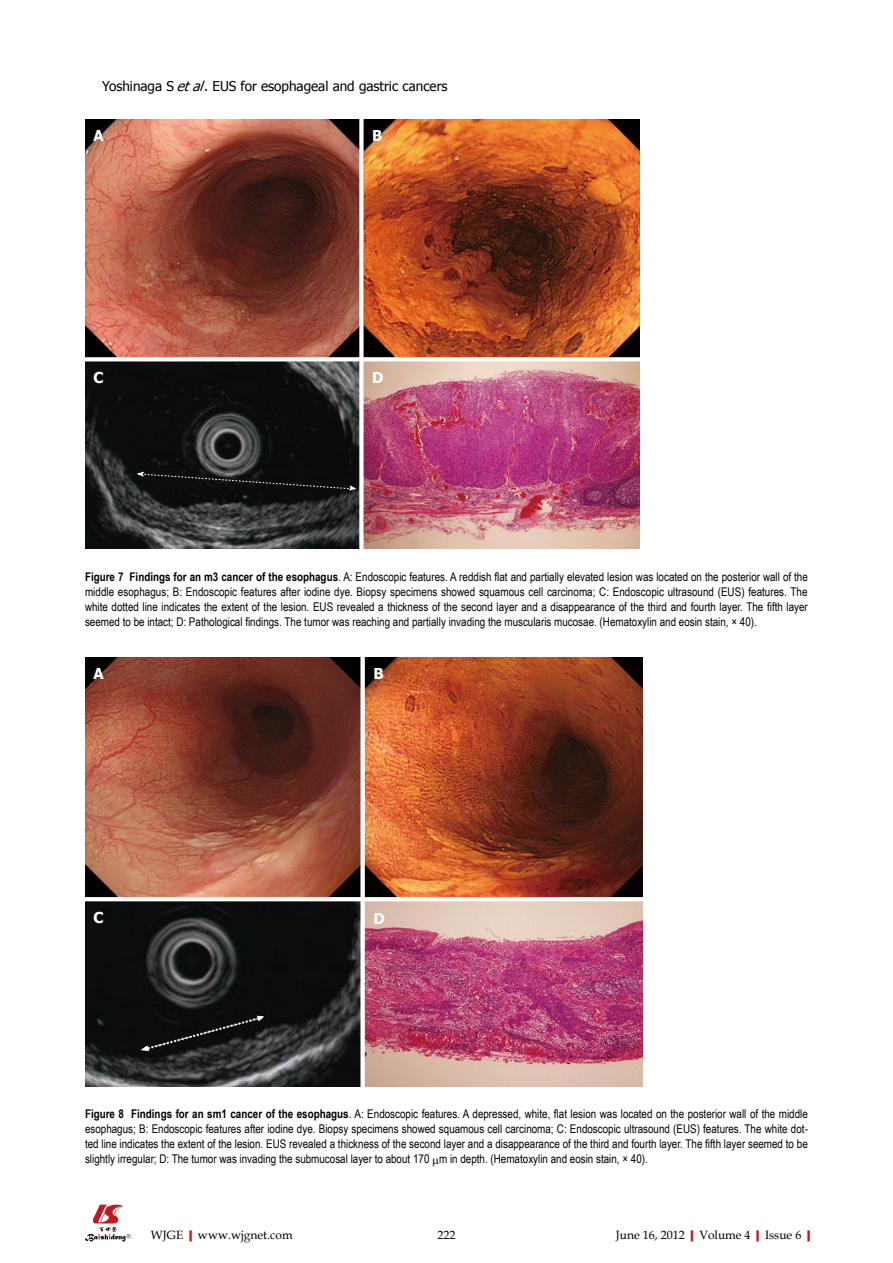
<style>
.page{position:relative;width:893px;height:1263px;background:#fff}
.page>*{position:absolute;margin:0;border:0;box-sizing:border-box;transform-origin:0 0}
.t1{font:700 15px "Tahoma";color:#fff}
.t2{font:13.5px "Tahoma";color:#000}
.t3{font:12px/15px "Arial Narrow";color:#000;text-align:justify}
.t4{font:12px "Book Antiqua";color:#000}
.s1{font-style:italic}
.s2{font-weight:700}
.s3{font-weight:700;color:#c01920}
</style>
<div class="page">
<svg style="left:85px;top:1204px;width:46px;height:37px"></svg>
<img style="left:85px;top:119px;width:554px;height:430px">
<svg style="left:138px;top:472px;width:218px;height:18px;background:#17181a"></svg>
<img style="left:85px;top:657px;width:557px;height:429px">
<svg style="left:141px;top:1016px;width:122px;height:35px;background:#1c1d1f"></svg>
<div style="left:359px;top:116px;width:5px;height:434px;background:#fff"></div>
<svg style="left:85px;top:357px;width:555px;height:4px"></svg>
<div style="left:360px;top:653px;width:5px;height:436px;background:#fff"></div>
<svg style="left:85px;top:897px;width:558px;height:4px"></svg>
<p class="t2" style="left:102px;top:77px;width:347px">Yoshinaga S <span class="s1">etal</span>. EUS for esophageal and gastric cancers</p>
<p class="t1" style="left:94px;top:125px;width:12px">A</p>
<p class="t1" style="left:372px;top:125px;width:12px">B</p>
<p class="t1" style="left:94px;top:367px;width:12px">C</p>
<p class="t1" style="left:372px;top:367px;width:13px">D</p>
<p class="t3" style="left:85px;top:568px;width:724px"><span class="s2">Figure 7 Findings for an m3 cancer of the esophagus</span>. A: Endoscopic features. A reddish flat and partially elevated lesion was located on the posterior wall of the middle esophagus; B: Endoscopic features after iodine dye. Biopsy specimens showed squamous cell carcinoma; C: Endoscopic ultrasound (EUS) features. The white dotted line indicates the extent of the lesion. EUS revealed a thickness of the second layer and a disappearance of the third and fourth layer. The fifth layer seemed to be intact; D: Pathological findings. The tumor was reaching and partially invading the muscularis mucosae. (Hematoxylin and eosin stain, × 40).</p>
<p class="t1" style="left:94px;top:662px;width:12px">A</p>
<p class="t1" style="left:373px;top:662px;width:12px">B</p>
<p class="t1" style="left:94px;top:907px;width:12px">C</p>
<p class="t1" style="left:373px;top:908px;width:13px">D</p>
<p class="t3" style="left:85px;top:1106px;width:724px"><span class="s2">Figure 8 Findings for an sm1 cancer of the esophagus</span>. A: Endoscopic features. A depressed, white, flat lesion was located on the posterior wall of the middle esophagus; B: Endoscopic features after iodine dye. Biopsy specimens showed squamous cell carcinoma; C: Endoscopic ultrasound (EUS) features. The white dot&shy;ted line indicates the extent of the lesion. EUS revealed a thickness of the second layer and a disappearance of the third and fourth layer. The fifth layer seemed to be slightly irregular; D: The tumor was invading the submucosal layer to about 170 m in depth. (Hematoxylin and eosin stain, × 40).</p>
<p class="t4" style="left:151px;top:1226px;width:143px">WJGE<span class="s3">|</span>www.wjgnet.com</p>
<p class="t4" style="left:437px;top:1226px;width:19px">222</p>
<p class="t4" style="left:616px;top:1226px;width:202px">June 16, 2012<span class="s3">|</span>Volume 4<span class="s3">|</span>Issue 6<span class="s3">|</span></p>
</div>
